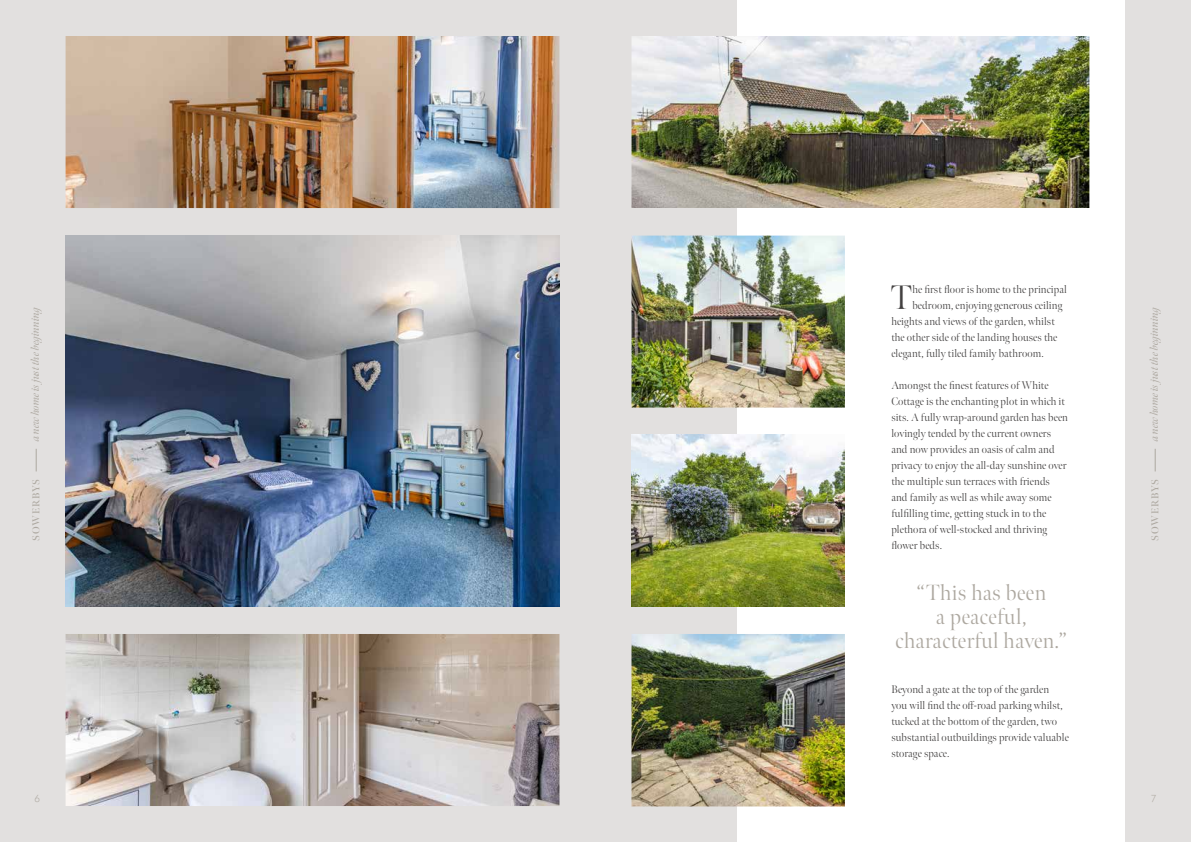
<style>
.page{position:relative;width:1191px;height:842px;background:#fff}
.page>*{position:absolute;margin:0;border:0;box-sizing:border-box;transform-origin:0 0}
.t1{font:300 34px "Meno Banner";color:#434141}
.t2{font:300 22px/24px "Meno Banner";letter-spacing:.02em;color:#ada8a0;text-align:center}
.t3{font:300 11px/16px "Meno Banner";letter-spacing:.01em;color:#434141}
.t4{font:italic 11px "Meno Banner";letter-spacing:-.01em;color:#ada8a0}
.t5{font:600 10px "Meno Banner";letter-spacing:.08em;color:#ada8a0}
.t6{font:300 10px "Quasimoda";color:#ada8a0}
</style>
<div class="page">
<div style="left:0;top:0;width:595px;height:842px;background:#e2e0df"></div>
<div style="left:595px;top:0;width:596px;height:842px;background:#e2e0df"></div>
<svg style="left:36px;top:449px;width:1px;height:22px"></svg>
<svg style="left:1155px;top:449px;width:1px;height:22px"></svg>
<div style="left:737px;top:0;width:388px;height:842px;background:#fff"></div>
<img style="left:66px;top:235px;width:493px;height:372px">
<img style="left:66px;top:634px;width:493px;height:172px">
<img style="left:66px;top:36px;width:493px;height:172px">
<img style="left:631px;top:36px;width:458px;height:172px">
<img style="left:631px;top:434px;width:214px;height:172px">
<img style="left:631px;top:236px;width:214px;height:172px">
<img style="left:631px;top:634px;width:214px;height:172px">
<h1 class="t1" style="left:890px;top:277px;width:23px">T</h1>
<p class="t3" style="left:912px;top:282px;width:156px">he first floor is home to the principal</p>
<p class="t3" style="left:912px;top:298px;width:151px">bedroom, enjoying generous ceiling</p>
<p class="t3" style="left:891px;top:314px;width:165px">heights and views of the garden, whilst</p>
<p class="t3" style="left:891px;top:330px;width:167px">the other side of the landing houses the</p>
<p class="t3" style="left:891px;top:346px;width:154px">elegant, fully tiled family bathroom.</p>
<p class="t3" style="left:891px;top:378px;width:178px">Amongst the finest features of White Cottage is the enchanting plot in which it sits. A fully wrap-around garden has been lovingly tended by the current owners and now provides an oasis of calm and privacy to enjoy the all-day sunshine over the multiple sun terraces with friends and family as well as while away some fulfilling time, getting stuck in to the plethora of well-stocked and thriving flower beds.</p>
<p class="t4" style="left:29px;top:441px;width:138px;rotate:-90deg">a new home is just the beginning</p>
<p class="t4" style="left:1147px;top:441px;width:138px;rotate:-90deg">a new home is just the beginning</p>
<p class="t5" style="left:30px;top:541px;width:63px;rotate:-90deg">SOWERBYS</p>
<p class="t5" style="left:1149px;top:541px;width:63px;rotate:-90deg">SOWERBYS</p>
<h2 class="t2" style="left:895px;top:581px;width:173px">“This has been<br>a peaceful, characterful haven.”</h2>
<p class="t3" style="left:891px;top:682px;width:179px">Beyond a gate at the top of the garden<br>you will find the off-road parking whilst, tucked at the bottom of the garden, two substantial outbuildings provide valuable storage space.</p>
<p class="t6" style="left:35px;top:791px;width:7px">6</p>
<p class="t6" style="left:1151px;top:791px;width:6px">7</p>
</div>
